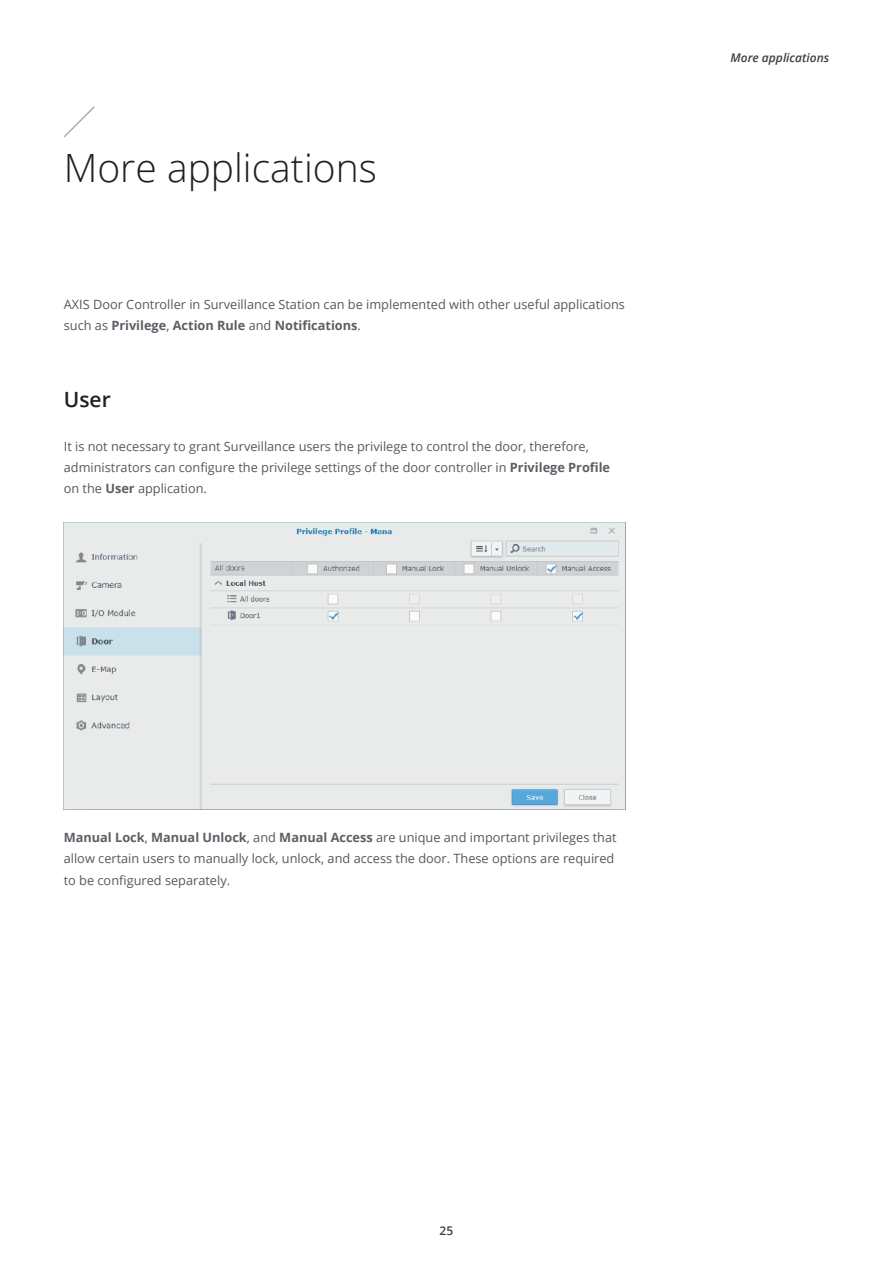
<style>
.page{position:relative;width:893px;height:1263px;background:#fff}
.page>*{position:absolute;margin:0;border:0;box-sizing:border-box;transform-origin:0 0}
.t1{font:300 39px "Open Sans";color:#231f20}
.t2{font:600 21px "Open Sans";color:#231f20}
.t3{font:12.75px/21.3px "Open Sans";color:#57585a}
.t4{font:italic 600 12px "Open Sans";color:#3e3e3f}
.t5{font:600 12px "Open Sans";color:#3e3e3f}
.s1{font-weight:700;color:#5f5e66}
</style>
<div class="page">
<svg style="left:64px;top:106px;width:31px;height:31px"></svg>
<img style="left:64px;top:523px;width:561px;height:286px">
<h1 class="t1" style="left:64px;top:141px;width:315px">More applications</h1>
<p class="t3" style="left:64px;top:293px;width:563px">AXIS Door Controller in Surveillance Station can be implemented with other useful applications such as <span class="s1">Privilege</span>, <span class="s1">Action Rule</span> and <span class="s1">Notifications</span>.</p>
<h2 class="t2" style="left:64px;top:385px;width:48px">User</h2>
<p class="t3" style="left:64px;top:435px;width:548px">It is not necessary to grant Surveillance users the privilege to control the door, therefore, administrators can configure the privilege settings of the door controller in <span class="s1">Privilege Profile </span>on the <span class="s1">User</span> application.</p>
<p class="t4" style="left:730px;top:49px;width:100px">More applications</p>
<p class="t3" style="left:64px;top:826px;width:554px"><span class="s1">Manual Lock</span>, <span class="s1">Manual Unlock</span>, and <span class="s1">Manual Access</span> are unique and important privileges that allow certain users to manually lock, unlock, and access the door. These options are required to be configured separately.</p>
<p class="t5" style="left:440px;top:1223px;width:15px">25</p>
</div>
